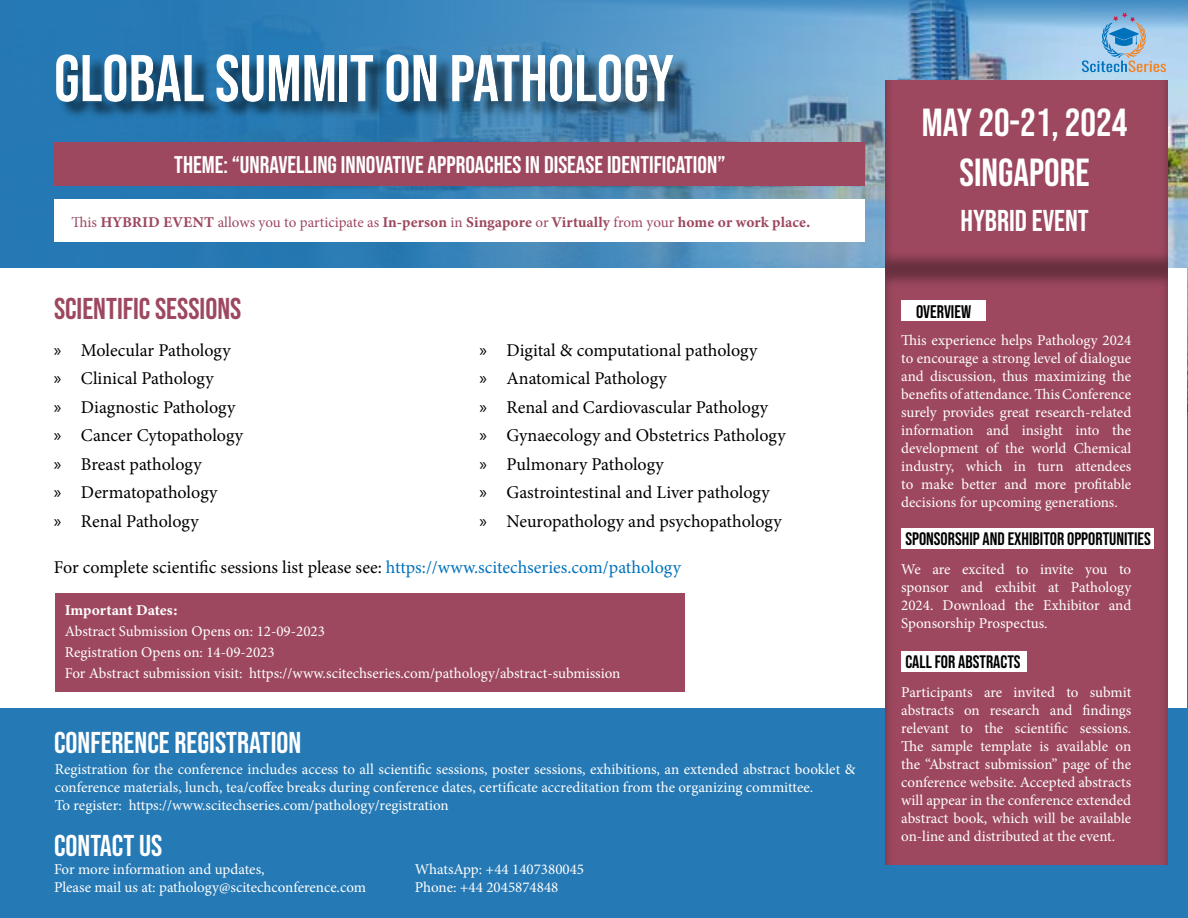
<style>
.page{position:relative;width:1188px;height:918px;background:#2579b5}
.page>*{position:absolute;margin:0;border:0;box-sizing:border-box;transform-origin:0 0}
.t1{font:66px "Bebas Neue";color:#fff}
.t2{font:39px/49.8px "Bebas Neue";color:#fff;text-align:center}
.t3{font:30px "Bebas Neue";color:#fff}
.t4{font:30px "Bebas Neue";color:#9d485f}
.t5{font:24px "Bebas Neue";color:#fff}
.t6{font:18.15px "Bebas Neue";color:#000}
.t7{font:18px/28.5px "Minion Pro";color:#000}
.t8{font:18px "Bebas Neue";color:#000}
.t9{font:15px/18px "Minion Pro";color:#fff}
.t10{font:15px "Minion Variable Concept";letter-spacing:.005em;color:#9d485f}
.t11{font:15px "Minion Variable Concept";color:#fff}
.s1{font-family:"Minion Pro"}
.s2{font-family:"Myriad Pro"}
.s3{color:#0072bc}
</style>
<div class="page">
<img style="left:0;top:0;width:1188px;height:414px">
<div style="left:1px;top:269px;width:1186px;height:439px;background:#fff"></div>
<div style="left:55px;top:593px;width:630px;height:98px;background:#9d485f"></div>
<div style="left:59px;top:57px;width:633px;height:61px;background:#000;opacity:.61"></div>
<svg style="left:40px;top:32px;width:688px;height:83px"></svg>
<div style="left:54px;top:142px;width:811px;height:44px;background:#9d485f"></div>
<div style="left:871px;top:70px;width:311px;height:201px;background:#000;opacity:.35"></div>
<div style="left:871px;top:258px;width:311px;height:608px;background:#000;opacity:.34"></div>
<div style="left:901px;top:300px;width:85px;height:21px;background:#fff"></div>
<div style="left:901px;top:528px;width:253px;height:21px;background:#fff"></div>
<div style="left:901px;top:651px;width:126px;height:21px;background:#fff"></div>
<svg style="left:1082px;top:13px;width:84px;height:59px;background:#93b9d7"></svg>
<div style="left:54px;top:199px;width:811px;height:42px;background:#fff"></div>
<h1 class="t1" style="left:54px;top:41px;width:621px">GLOBAL SUMMIT ON PATHOLOGY</h1>
<h3 class="t5" style="left:174px;top:151px;width:553px">THEME: “UNRAVELLING INNOVATIVE APPROACHES IN DISEASE IDENTIFICATION”</h3>
<p class="t10" style="left:71px;top:212px;width:740px"><span class="s1">This</span> HYBRID EVENT <span class="s1">allows you to participate as</span> In-person <span class="s1">in</span> Singapore <span class="s1">or</span> Virtually <span class="s1">from your</span> home or work place.</p>
<h3 class="t4" style="left:54px;top:292px;width:189px">SCIENTIFIC SESSIONS</h3>
<p class="t7" style="left:54px;top:336px;width:191px"><span class="s2">»</span> Molecular Pathology<br><span class="s2">»</span> Clinical Pathology<br><span class="s2">»</span> Diagnostic Pathology <span class="s2">»</span> Cancer Cytopathology <span class="s2">»</span> Breast pathology<br><span class="s2">»</span> Dermatopathology<br><span class="s2">»</span> Renal Pathology</p>
<p class="t7" style="left:480px;top:336px;width:308px"><span class="s2">»</span> Digital &amp; computational pathology<br><span class="s2">»</span> Anatomical Pathology<br><span class="s2">»</span> Renal and Cardiovascular Pathology<br><span class="s2">»</span> Gynaecology and Obstetrics Pathology <span class="s2">»</span> Pulmonary Pathology<br><span class="s2">»</span> Gastrointestinal and Liver pathology<br><span class="s2">»</span> Neuropathology and psychopathology</p>
<p class="t7" style="left:54px;top:553px;width:628px">For complete scientific sessions list please see: <span class="s3">https://www.scitechseries.com/pathology</span></p>
<p class="t11" style="left:65px;top:600px;width:115px">Important Dates:</p>
<p class="t9" style="left:65px;top:621px;width:557px;line-height:21px">Abstract Submission Opens on: 12-09-2023<br>Registration Opens on: 14-09-2023<br>For Abstract submission visit: https://www.scitechseries.com/pathology/abstract-submission</p>
<h3 class="t3" style="left:54px;top:725px;width:249px">CONFERENCE REGISTRATION</h3>
<p class="t9" style="left:55px;top:760px;width:802px">Registration for the conference includes access to all scientific sessions, poster sessions, exhibitions, an extended abstract booklet &amp; conference materials, lunch, tea/coffee breaks during conference dates, certificate accreditation from the organizing committee.<br>To register: https://www.scitechseries.com/pathology/registration</p>
<h3 class="t3" style="left:54px;top:829px;width:110px">CONTACT US</h3>
<p class="t9" style="left:54px;top:860px;width:314px">For more information and updates,<br>Please mail us at: pathology@scitechconference.com</p>
<p class="t9" style="left:415px;top:860px;width:171px">WhatsApp: +44 1407380045<br>Phone: +44 2045874848</p>
<h2 class="t2" style="left:922px;top:97px;width:207px">MAY 20-21, 2024<br>SINGAPORE</h2>
<h3 class="t3" style="left:960px;top:203px;width:130px">HYBRID EVENT</h3>
<p class="t6" style="left:916px;top:301px;width:57px">OVERVIEW</p>
<p class="t9" style="left:901px;top:331px;width:232px;text-align:justify">This experience helps Pathology 2024 to encourage a strong level of dialogue and discussion, thus maximizing the benefits of attendance. This Conference surely provides great research-related information and insight into the development of the world Chemical industry, which in turn attendees to make better and more profitable decisions for upcoming generations.</p>
<p class="t8" style="left:905px;top:528px;width:247px">SPONSORSHIP AND EXHIBITOR OPPORTUNITIES</p>
<p class="t9" style="left:901px;top:561px;width:232px;text-align:justify">We are excited to invite you to sponsor and exhibit at Pathology 2024. Download the Exhibitor and Sponsorship Prospectus.</p>
<p class="t8" style="left:905px;top:652px;width:117px">CALL FOR ABSTRACTS</p>
<p class="t9" style="left:901px;top:684px;width:232px;text-align:justify">Participants are invited to submit abstracts on research and findings relevant to the scientific sessions.<br>The sample template is available on the “Abstract submission” page of the conference website. Accepted abstracts will appear in the conference extended abstract book, which will be available on-line and distributed at the event.</p>
</div>
